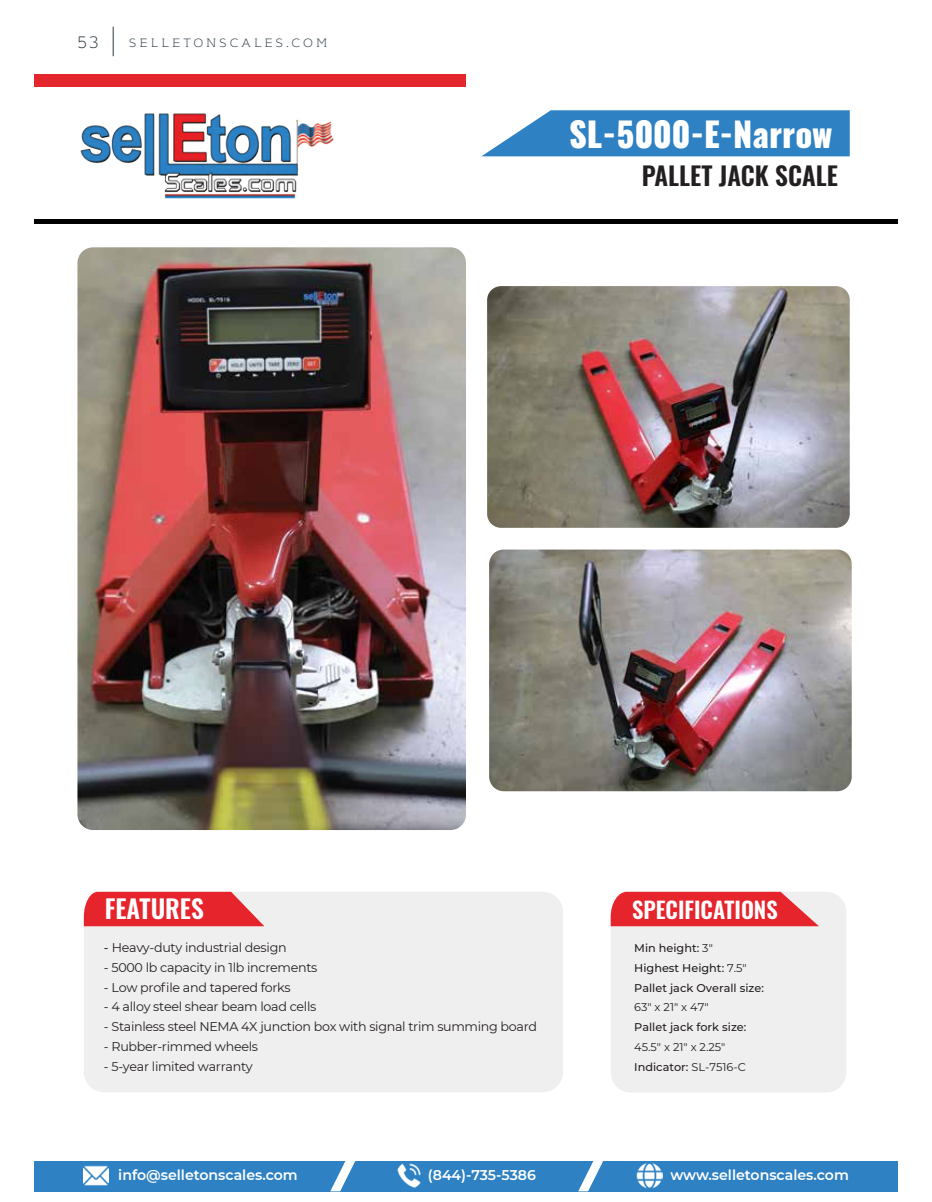
<style>
.page{position:relative;width:932px;height:1202px;background:#fff}
.page>*{position:absolute;margin:0;border:0;box-sizing:border-box;transform-origin:0 0}
.t1{font:800 33.9px "Oswald";color:#fff}
.t2{font:600 25.35px "Oswald";color:#231f20}
.t3{font:600 25.35px "Oswald";color:#fff}
.t4{font:600 22.5px "Oswald";color:#fff}
.t5{font:300 16.5px "Kontrapunkt Bob";color:#2a3942}
.t6{font:600 14.1px "Montserrat";color:#fff}
.t7{font:12.75px "Montserrat";letter-spacing:-.025em;color:#231f20}
.t8{font:300 12px "Kontrapunkt Bob";letter-spacing:.25em;color:#2a3942}
.t9{font:500 11.25px/19.8px "Montserrat";color:#231f20}
.t10{font:11.25px/19.8px "Montserrat";color:#231f20}
.s1{font-weight:400}
.s2{font-weight:500}
.s3{color:#000}
</style>
<div class="page">
<img style="left:80px;top:113px;width:254px;height:86px">
<div style="left:34px;top:74px;width:432px;height:12px;background:#e4262d"></div>
<hr style="left:34px;top:219px;width:863px;height:4px;background:#000">
<svg style="left:482px;top:110px;width:367px;height:46px;background:#428dc8"></svg>
<div style="left:34px;top:1161px;width:863px;height:30px;background:#2e81c3"></div>
<img style="left:83px;top:1165px;width:26px;height:21px">
<img style="left:397px;top:1163px;width:24px;height:25px">
<img style="left:637px;top:1163px;width:25px;height:25px">
<svg style="left:578px;top:1161px;width:25px;height:30px"></svg>
<svg style="left:330px;top:1161px;width:25px;height:30px"></svg>
<div style="left:84px;top:891px;width:479px;height:201px;background:#f0efef;border-radius:20px"></div>
<svg style="left:84px;top:891px;width:180px;height:35px;background:#e73d44"></svg>
<div style="left:610px;top:891px;width:236px;height:201px;background:#f0efef;border-radius:20px"></div>
<svg style="left:610px;top:891px;width:209px;height:35px;background:#e73e45"></svg>
<img style="left:77px;top:247px;width:389px;height:583px">
<img style="left:487px;top:286px;width:362px;height:242px">
<img style="left:489px;top:549px;width:362px;height:242px">
<svg style="left:113px;top:27px;width:1px;height:29px"></svg>
<p class="t5" style="left:77px;top:34px;width:23px">53</p>
<p class="t8" style="left:129px;top:36px;width:199px">SELLETONSCALES.COM</p>
<h1 class="t1" style="left:569px;top:110px;width:265px">SL-5000-E-Narrow</h1>
<h2 class="t2" style="left:641px;top:153px;width:198px">PALLET JACK SCALE</h2>
<h2 class="t3" style="left:105px;top:891px;width:101px">FEATURES</h2>
<h3 class="t4" style="left:632px;top:894px;width:147px">SPECIFICATIONS</h3>
<p class="t9" style="left:634px;top:937px;width:131px">Min height: <span class="s1">3"<br></span>Highest Height: <span class="s1">7.5"<br></span>Pallet jack Overall size:</p>
<p class="t10" style="left:634px;top:997px;width:76px">63" x 21" x 47"</p>
<p class="t9" style="left:634px;top:1016px;width:114px">Pallet jack fork size:</p>
<p class="t10" style="left:634px;top:1036px;width:113px">45.5" x 21" x 2.25"<br><span class="s2">Indicator:</span> SL-7516-C</p>
<p class="t7" style="left:104px;top:938px;width:184px"><span class="s3">-</span> Heavy-duty industrial design</p>
<p class="t7" style="left:104px;top:958px;width:215px">- 5000 lb capacity in 1lb increments</p>
<p class="t7" style="left:104px;top:978px;width:188px">- Low profile and tapered forks</p>
<p class="t7" style="left:104px;top:998px;width:214px">- 4 alloy steel shear beam load cells</p>
<p class="t7" style="left:104px;top:1017px;width:434px">- Stainless steel NEMA 4X junction box with signal trim summing board</p>
<p class="t7" style="left:104px;top:1037px;width:155px">- Rubber-rimmed wheels</p>
<p class="t7" style="left:104px;top:1057px;width:150px">- 5-year limited warranty</p>
<p class="t6" style="left:118px;top:1164px;width:181px">info@selletonscales.com</p>
<p class="t6" style="left:428px;top:1164px;width:109px">(844)-735-5386</p>
<p class="t6" style="left:670px;top:1164px;width:180px">www.selletonscales.com</p>
</div>
